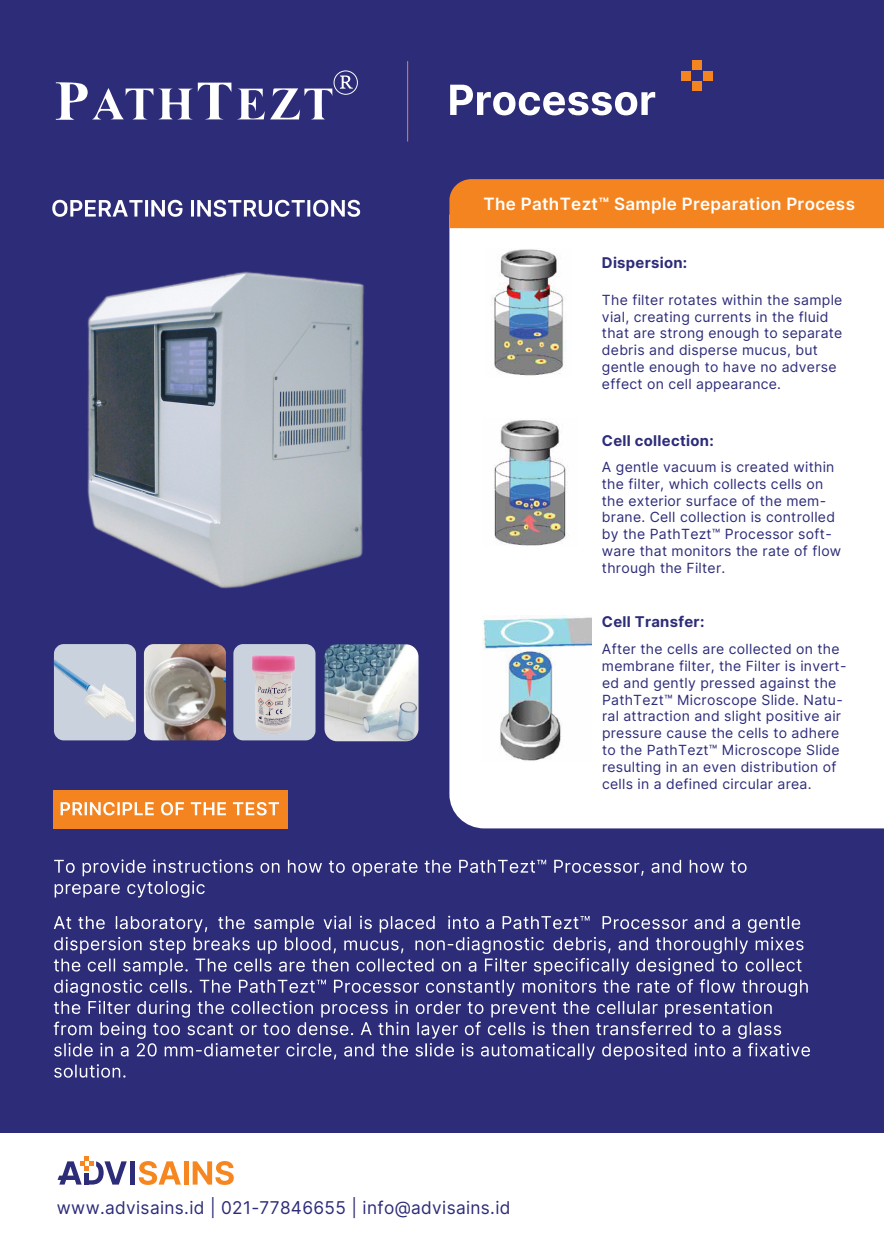
<style>
.page{position:relative;width:884px;height:1238px;background:#fff}
.page>*{position:absolute;margin:0;border:0;box-sizing:border-box;transform-origin:0 0}
.t1{font:17.6px "Inter";letter-spacing:.02em;color:#2d2c79}
.t2{font:600 17px "Inter";letter-spacing:.02em;color:#fff}
.t3{font:700 14.8px "Inter";letter-spacing:.02em;color:#2d2c79}
.t4{font:14px/16.8px "Inter";letter-spacing:.02em;color:#2d2c79}
</style>
<div class="page">
<div style="left:0;top:0;width:883px;height:1238px;background:#2d2c79"></div>
<div style="left:53px;top:790px;width:235px;height:38px;background:#f38420"></div>
<img style="left:87px;top:271px;width:277px;height:318px">
<svg style="left:450px;top:85px;width:205px;height:30px"></svg>
<svg style="left:52px;top:200px;width:308px;height:17px"></svg>
<svg style="left:54px;top:915px;width:756px;height:162px"></svg>
<svg style="left:54px;top:859px;width:692px;height:38px"></svg>
<svg style="left:61px;top:802px;width:218px;height:13px"></svg>
<div style="left:692px;top:82px;width:10px;height:9px;background:#f38420"></div>
<div style="left:692px;top:60px;width:10px;height:9px;background:#f38420"></div>
<div style="left:681px;top:71px;width:10px;height:9px;background:#f38420"></div>
<div style="left:703px;top:71px;width:9px;height:9px;background:#f38420"></div>
<div style="left:449px;top:228px;width:434px;height:600px;background:#fff"></div>
<div style="left:449px;top:179px;width:434px;height:49px;background:#f38420"></div>
<img style="left:485px;top:249px;width:86px;height:128px">
<img style="left:482px;top:418px;width:96px;height:128px">
<img style="left:482px;top:616px;width:109px;height:146px">
<div style="left:0;top:1133px;width:883px;height:105px;background:#fff"></div>
<img style="left:144px;top:644px;width:82px;height:96px">
<img style="left:54px;top:644px;width:82px;height:96px">
<img style="left:233px;top:645px;width:82px;height:95px">
<img style="left:324px;top:644px;width:94px;height:97px">
<svg style="left:139px;top:1161px;width:42px;height:24px"></svg>
<div style="left:184px;top:1161px;width:5px;height:23px;background:#f6861f"></div>
<svg style="left:193px;top:1161px;width:41px;height:24px"></svg>
<hr style="left:130px;top:1161px;width:4px;height:23px;background:#2d2c79">
<svg style="left:58px;top:1156px;width:69px;height:28px"></svg>
<svg style="left:237px;top:88px;width:95px;height:31px"></svg>
<svg style="left:56px;top:82px;width:175px;height:38px"></svg>
<div style="left:333px;top:70px;width:25px;height:25px;border:1px solid #bfbfbf;border-radius:50%"></div>
<svg style="left:340px;top:75px;width:13px;height:14px"></svg>
<hr style="left:407px;top:61px;width:1px;height:80px;background:#f38420">
<p class="t2" style="left:483px;top:192px;width:373px">The PathTezt™ Sample Preparation Process</p>
<p class="t3" style="left:602px;top:252px;width:87px">Dispersion:</p>
<p class="t4" style="left:602px;top:291px;width:242px">The filter rotates within the sample vial, creating currents in the fluid that are strong enough to separate debris and disperse mucus, but gentle enough to have no adverse effect on cell appearance.</p>
<p class="t3" style="left:602px;top:429px;width:113px">Cell collection:</p>
<p class="t4" style="left:602px;top:458px;width:241px">A gentle vacuum is created within the filter, which collects cells on the exterior surface of the mem&shy;brane. Cell collection is controlled by the PathTezt™ Processor soft&shy;ware that monitors the rate of flow through the Filter.</p>
<p class="t3" style="left:602px;top:611px;width:104px">Cell Transfer:</p>
<p class="t4" style="left:602px;top:640px;width:246px">After the cells are collected on the membrane filter, the Filter is invert&shy;ed and gently pressed against the PathTezt™ Microscope Slide. Natu&shy;ral attraction and slight positive air pressure cause the cells to adhere to the PathTezt™ Microscope Slide resulting in an even distribution of cells in a defined circular area.</p>
<p class="t1" style="left:57px;top:1194px;width:455px">www.advisains.id | 021-77846655 | info@advisains.id</p>
</div>
